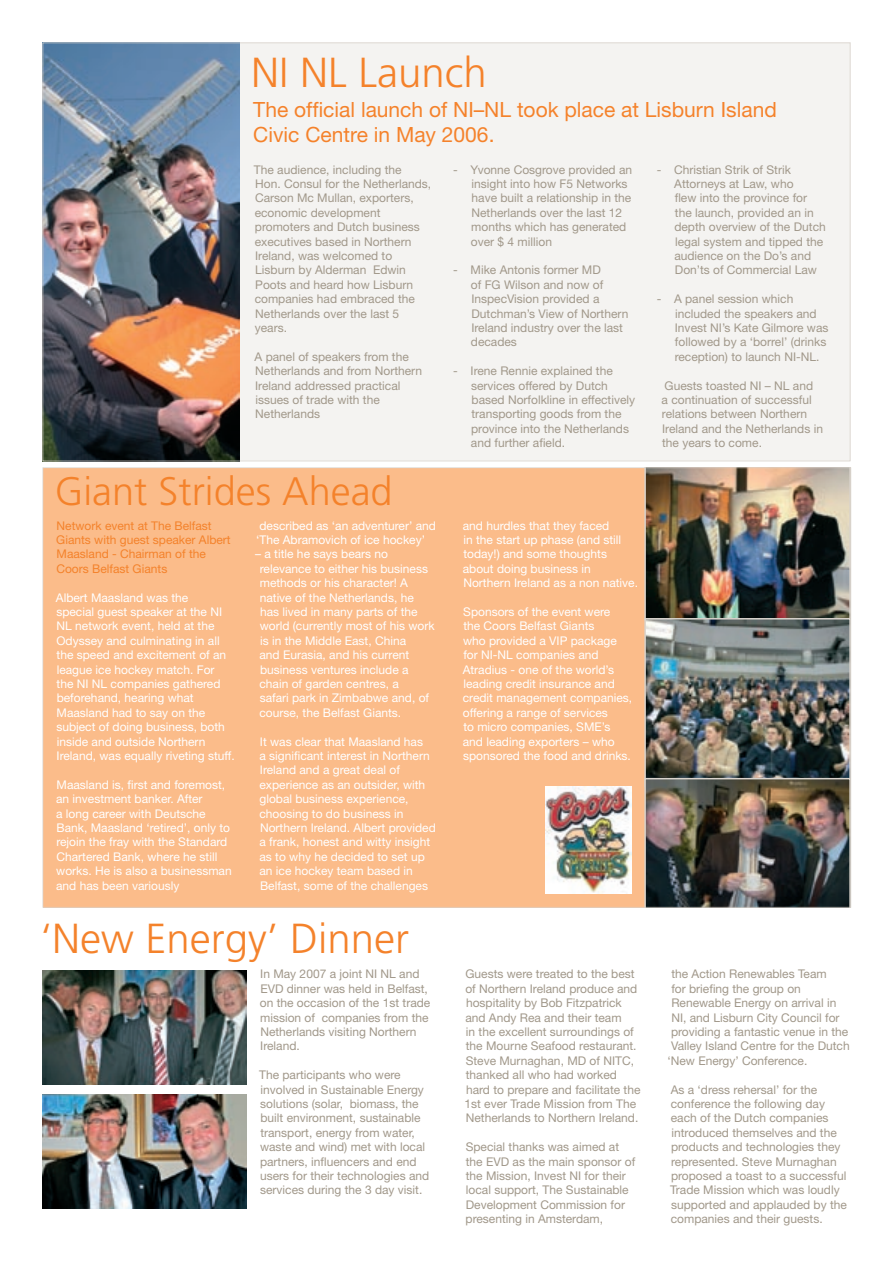
<style>
.page{position:relative;width:893px;height:1263px;background:#fff}
.page>*{position:absolute;margin:0;border:0;box-sizing:border-box;transform-origin:0 0}
.t1{font:300 42px "Frutiger";color:#f4822b}
.t2{font:300 39.75px "Frutiger";color:#f4822b}
.t3{font:21px/25.2px "Helvetica Neue";color:#f4822b}
.t4{font:12px/14.4px "Helvetica Neue";color:#a1988a}
.t5{font:12px/14.4px "Helvetica Neue";color:#fff}
.t6{font:12px/14.4px "Helvetica Neue";color:#f4822b}
</style>
<div class="page">
<svg style="left:43px;top:43px;width:807px;height:418px;fill:#f4f3f1"></svg>
<img style="left:43px;top:467px;width:808px;height:441px">
<img style="left:545px;top:787px;width:86px;height:107px">
<img style="left:43px;top:1094px;width:204px;height:114px">
<img style="left:43px;top:971px;width:204px;height:114px">
<h1 class="t1" style="left:251px;top:49px;width:237px">NI NL Launch</h1>
<h3 class="t3" style="left:253px;top:96px;width:525px">The official launch of NI–NL took place at Lisburn Island<br>Civic Centre in May 2006.</h3>
<p class="t4" style="left:254px;top:162px;width:179px">The audience, including the<br>Hon. Consul for the Netherlands,<br>Carson Mc Mullan, exporters, economic development promoters and Dutch business executives based in Northern<br>Ireland, was welcomed to<br>Lisburn by Alderman Edwin<br>Poots and heard how Lisburn companies had embraced the<br>Netherlands over the last 5 years.</p>
<p class="t4" style="left:255px;top:349px;width:169px">A panel of speakers from the<br>Netherlands and from Northern<br>Ireland addressed practical issues of trade with the<br>Netherlands</p>
<h2 class="t2" style="left:55px;top:469px;width:339px">Giant Strides Ahead</h2>
<p class="t6" style="left:56px;top:518px;width:176px">Network event at The Belfast<br>Giants with guest speaker Albert<br>Maasland - Chairman of the<br>Coors Belfast Giants</p>
<p class="t5" style="left:56px;top:590px;width:180px">Albert Maasland was the<br>special guest speaker at the NI<br>NL network event, held at the<br>Odyssey and culminating in all the speed and excitement of an league ice hockey match. For<br>the NI NL companies gathered beforehand, hearing what<br>Maasland had to say on the subject of doing business, both inside and outside Northern<br>Ireland, was equally riveting stuff.</p>
<p class="t5" style="left:56px;top:777px;width:177px">Maasland is, first and foremost, an investment banker. After<br>a long career with Deutsche<br>Bank, Maasland ‘retired’, only to rejoin the fray with the Standard<br>Chartered Bank, where he still works. He is also a businessman and has been variously</p>
<p class="t5" style="left:256px;top:518px;width:181px">described as ‘an adventurer’ and ‘The Abramovich of ice hockey’</p>
<p class="t5" style="left:259px;top:547px;width:177px;text-indent:-4px">– a title he says bears no relevance to either his business methods or his character! A native of the Netherlands, he has lived in many parts of the world (currently most of his work is in the Middle East, China<br>and Eurasia, and his current business ventures include a chain of garden centres, a<br>safari park in Zimbabwe and, of course, the Belfast Giants.</p>
<p class="t5" style="left:259px;top:734px;width:178px">It was clear that Maasland has<br>a significant interest in Northern<br>Ireland and a great deal of experience as an outsider, with global business experience, choosing to do business in<br>Northern Ireland. Albert provided a frank, honest and witty insight as to why he decided to set up an ice hockey team based in<br>Belfast, some of the challenges</p>
<h1 class="t1" style="left:40px;top:915px;width:370px">‘New Energy’ Dinner</h1>
<p class="t4" style="left:260px;top:967px;width:172px">In May 2007 a joint NI NL and<br>EVD dinner was held in Belfast, on the occasion of the 1st trade mission of companies from the<br>Netherlands visiting Northern<br>Ireland.</p>
<p class="t4" style="left:259px;top:1067px;width:172px">The participants who were involved in Sustainable Energy solutions (solar, biomass, the built environment, sustainable transport, energy from water, waste and wind) met with local partners, influencers and end users for their technologies and services during the 3 day visit.</p>
<p class="t4" style="left:471px;top:162px;width:163px;text-indent:-18px">- Yvonne Cosgrove provided an insight into how F5 Networks have built a relationship in the<br>Netherlands over the last 12 months which has generated over $ 4 million</p>
<p class="t4" style="left:471px;top:263px;width:159px;text-indent:-18px">- Mike Antonis former MD<br>of FG Wilson and now of<br>InspecVision provided a<br>Dutchman’s View of Northern<br>Ireland industry over the last decades</p>
<p class="t4" style="left:471px;top:364px;width:166px;text-indent:-18px">- Irene Rennie explained the services offered by Dutch based Norfolkline in effectively transporting goods from the province into the Netherlands and further afield.</p>
<p class="t4" style="left:674px;top:162px;width:153px;text-indent:-17px">- Christian Strik of Strik<br>Attorneys at Law, who<br>flew into the province for the launch, provided an in depth overview of the Dutch legal system and tipped the audience on the Do’s and<br>Don’ts of Commercial Law</p>
<p class="t4" style="left:675px;top:292px;width:155px;text-indent:-18px">- A panel session which included the speakers and<br>Invest NI’s Kate Gilmore was followed by a ‘borrel’ (drinks reception) to launch NI-NL.</p>
<p class="t4" style="left:662px;top:378px;width:163px">Guests toasted NI – NL and<br>a continuation of successful relations between Northern<br>Ireland and the Netherlands in the years to come.</p>
<p class="t5" style="left:463px;top:518px;width:177px">and hurdles that they faced<br>in the start up phase (and still today!) and some thoughts about doing business in<br>Northern Ireland as a non native.</p>
<p class="t5" style="left:463px;top:604px;width:171px">Sponsors of the event were<br>the Coors Belfast Giants<br>who provided a VIP package for NI-NL companies and<br>Atradius - one of the world’s leading credit insurance and credit management companies, offering a range of services<br>to micro companies, SME’s and leading exporters – who sponsored the food and drinks.</p>
<p class="t4" style="left:464px;top:967px;width:178px">Guests were treated to the best of Northern Ireland produce and hospitality by Bob Fitzpatrick and Andy Rea and their team<br>in the excellent surroundings of the Mourne Seafood restaurant.<br>Steve Murnaghan, MD of NITC, thanked all who had worked hard to prepare and facilitate the<br>1st ever Trade Mission from The<br>Netherlands to Northern Ireland.</p>
<p class="t4" style="left:466px;top:1139px;width:171px">Special thanks was aimed at the EVD as the main sponsor of the Mission, Invest NI for their local support, The Sustainable<br>Development Commission for presenting in Amsterdam,</p>
<p class="t4" style="left:671px;top:967px;width:157px">the Action Renewables Team</p>
<p class="t4" style="left:671px;top:981px;width:131px">for briefing the group on</p>
<p class="t4" style="left:671px;top:995px;width:166px">Renewable Energy on arrival in</p>
<p class="t4" style="left:671px;top:1010px;width:170px">NI, and Lisburn City Council for</p>
<p class="t4" style="left:671px;top:1024px;width:179px">providing a fantastic venue in the</p>
<p class="t4" style="left:671px;top:1039px;width:180px">Valley Island Centre for the Dutch</p>
<p class="t4" style="left:667px;top:1053px;width:141px">‘New Energy’ Conference.</p>
<p class="t4" style="left:670px;top:1082px;width:178px">As a ‘dress rehersal’ for the conference the following day each of the Dutch companies introduced themselves and the products and technologies they represented. Steve Murnaghan proposed a toast to a successful<br>Trade Mission which was loudly supported and applauded by the companies and their guests.</p>
</div>
